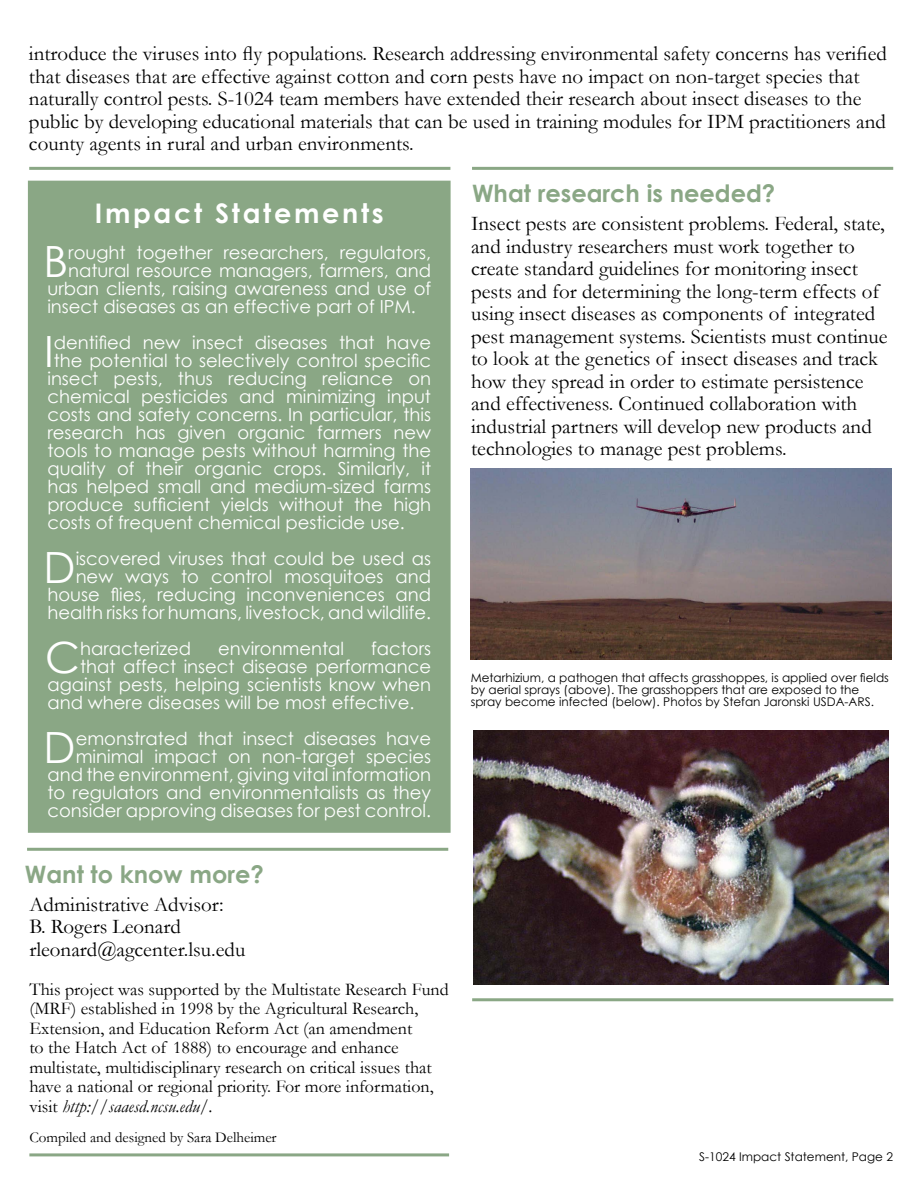
<style>
.page{position:relative;width:918px;height:1188px;background:#fff}
.page>*{position:absolute;margin:0;border:0;box-sizing:border-box;transform-origin:0 0}
.t1{font:43.05px "Century Gothic";color:#fff}
.t2{font:700 27px "Century Gothic";letter-spacing:.1em;color:#fff}
.t3{font:700 24px "Century Gothic";color:#8aa785}
.t4{font:21px/22.5px "Garamond";color:#000}
.t5{font:18px/18px "Century Gothic";color:#fff;text-align:right}
.t6{font:18px/19.5px "Garamond";color:#000}
.t7{font:15px "Garamond";color:#000}
.t8{font:12px/12px "Century Gothic";color:#000}
.s1{font-style:italic}
</style>
<div class="page">
<hr style="left:29px;top:167px;width:421px;height:3px;background:#8aa785">
<div style="left:29px;top:181px;width:421px;height:651px;background:#8aa785"></div>
<div style="left:28px;top:181px;width:423px;height:652px;border:2px solid #8aa785"></div>
<hr style="left:27px;top:848px;width:421px;height:3px;background:#8aa785">
<hr style="left:29px;top:1153px;width:420px;height:3px;background:#8aa785">
<img style="left:471px;top:468px;width:420px;height:191px">
<img style="left:474px;top:731px;width:414px;height:253px">
<hr style="left:472px;top:167px;width:421px;height:3px;background:#8aa785">
<hr style="left:472px;top:998px;width:421px;height:3px;background:#8aa785">
<p class="t4" style="left:29px;top:42px;width:859px">introduce the viruses into fly populations. Research addressing environmental safety concerns has verified that diseases that are effective against cotton and corn pests have no impact on non-target species that naturally control pests. S-1024 team members have extended their research about insect diseases to the public by developing educational materials that can be used in training modules for IPM practitioners and county agents in rural and urban environments.</p>
<h2 class="t2" style="left:95px;top:192px;width:290px">Impact Statements</h2>
<h1 class="t1" style="left:44px;top:231px;width:26px">B</h1>
<p class="t5" style="left:68px;top:243px;width:364px">rought together researchers, regulators,</p>
<p class="t5" style="left:68px;top:261px;width:364px">natural resource managers, farmers, and</p>
<p class="t5" style="left:47px;top:279px;width:385px">urban clients, raising awareness and use of</p>
<p class="t5" style="left:47px;top:297px;width:370px">insect diseases as an effective part of IPM.</p>
<h1 class="t1" style="left:44px;top:321px;width:11px">I</h1>
<p class="t5" style="left:54px;top:333px;width:379px">dentified new insect diseases that have</p>
<p class="t5" style="left:54px;top:351px;width:379px">the potential to selectively control specific</p>
<p class="t5" style="left:47px;top:369px;width:385px">insect pests, thus reducing reliance on</p>
<p class="t5" style="left:47px;top:387px;width:385px">chemical pesticides and minimizing input</p>
<p class="t5" style="left:47px;top:405px;width:385px">costs and safety concerns. In particular, this</p>
<p class="t5" style="left:47px;top:423px;width:385px">research has given organic farmers new</p>
<p class="t5" style="left:47px;top:441px;width:385px">tools to manage pests without harming the</p>
<p class="t5" style="left:47px;top:459px;width:385px">quality of their organic crops. Similarly, it</p>
<p class="t5" style="left:47px;top:477px;width:385px">has helped small and medium-sized farms</p>
<p class="t5" style="left:47px;top:495px;width:385px">produce sufficient yields without the high</p>
<p class="t5" style="left:47px;top:513px;width:359px">costs of frequent chemical pesticide use.</p>
<h1 class="t1" style="left:44px;top:537px;width:34px">D</h1>
<p class="t5" style="left:47px;top:549px;width:385px">iscovered viruses that could be used as new ways to control mosquitoes and house flies, reducing inconveniences and health risks for humans, livestock, and wildlife.</p>
<h1 class="t1" style="left:45px;top:627px;width:37px">C</h1>
<p class="t5" style="left:80px;top:639px;width:113px">haracterized</p>
<p class="t5" style="left:218px;top:639px;width:127px">environmental</p>
<p class="t5" style="left:371px;top:639px;width:61px">factors</p>
<p class="t5" style="left:80px;top:657px;width:353px">that affect insect disease performance</p>
<p class="t5" style="left:47px;top:675px;width:385px">against pests, helping scientists know when</p>
<p class="t5" style="left:47px;top:693px;width:369px">and where diseases will be most effective.</p>
<h1 class="t1" style="left:44px;top:717px;width:34px">D</h1>
<p class="t5" style="left:47px;top:729px;width:385px">emonstrated that insect diseases have minimal impact on non-target species and the environment, giving vital information to regulators and environmentalists as they consider approving diseases for pest control.</p>
<h3 class="t3" style="left:25px;top:856px;width:241px">Want to know more?</h3>
<p class="t4" style="left:29px;top:892px;width:217px">Administrative Advisor:<br>B. Rogers Leonard rleonard@agcenter.lsu.edu</p>
<p class="t6" style="left:29px;top:979px;width:421px">This project was supported by the Multistate Research Fund (MRF) established in 1998 by the Agricultural Research, Extension, and Education Reform Act (an amendment<br>to the Hatch Act of 1888) to encourage and enhance multistate, multidisciplinary research on critical issues that have a national or regional priority. For more information, visit <span class="s1">http://saaesd.ncsu.edu/.</span></p>
<p class="t7" style="left:29px;top:1127px;width:249px">Compiled and designed by Sara Delheimer</p>
<h3 class="t3" style="left:472px;top:175px;width:305px">What research is needed?</h3>
<p class="t4" style="left:471px;top:212px;width:418px">Insect pests are consistent problems. Federal, state, and industry researchers must work together to create standard guidelines for monitoring insect pests and for determining the long-term effects of using insect diseases as components of integrated pest management systems. Scientists must continue to look at the genetics of insect diseases and track how they spread in order to estimate persistence and effectiveness. Continued collaboration with industrial partners will develop new products and technologies to manage pest problems.</p>
<p class="t8" style="left:471px;top:671px;width:420px">Metarhizium, a pathogen that affects grasshoppes, is applied over fields by aerial sprays (above). The grasshoppers that are exposed to the spray become infected (below). Photos by Stefan Jaronski USDA-ARS.</p>
<p class="t8" style="left:699px;top:1150px;width:195px">S-1024 Impact Statement, Page 2</p>
</div>
